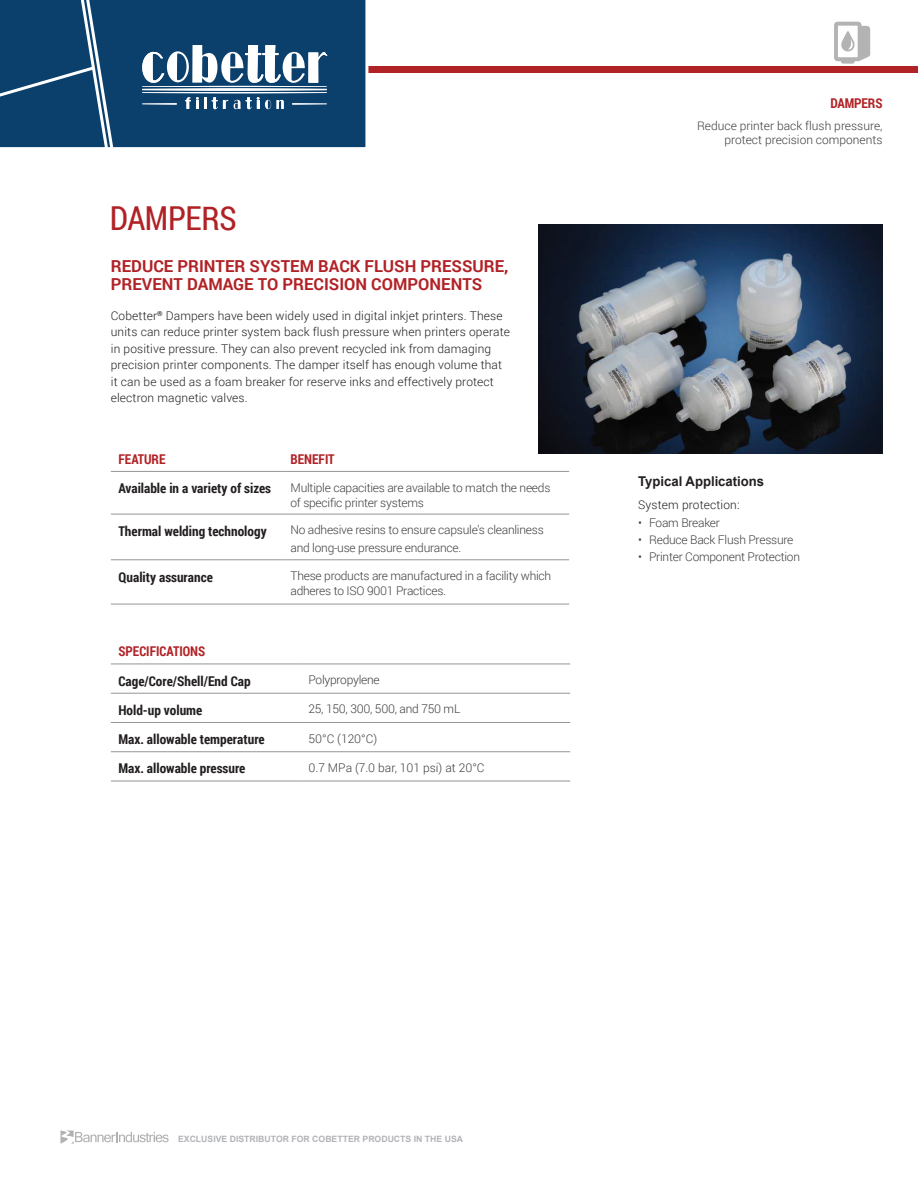
<style>
.page{position:relative;width:918px;height:1188px;background:#fff}
.page>*{position:absolute;margin:0;border:0;box-sizing:border-box;transform-origin:0 0}
.t1{font:33px "Roboto Condensed";letter-spacing:-.01em;color:#b12226}
.t2{font:700 16.5px/18px "Roboto";color:#b12226}
.t3{font:700 13.5px "Roboto Condensed";color:#231f20}
.t4{font:700 13.5px "Roboto Condensed";color:#b12226}
.t5{font:700 13.5px "Arial";color:#231f20}
.t6{font:300 12px/16.5px "Roboto";letter-spacing:.01em;color:#231f20}
.t7{font:300 12px/15px "Roboto";letter-spacing:-.02em;color:#3e3e3f}
.t8{font:300 12px/14.4px "Roboto";color:#3e3e3f;text-align:right}
.t9{font:700 8.7px "Arial";color:#b2b3b7}
</style>
<div class="page">
<div style="left:330px;top:66px;width:588px;height:7px;background:#b12226"></div>
<div style="left:119px;top:0;width:249px;height:148px;background:#0b406d"></div>
<svg style="left:0;top:0;width:119px;height:148px"></svg>
<svg style="left:142px;top:45px;width:186px;height:65px"></svg>
<svg style="left:60px;top:1131px;width:109px;height:13px"></svg>
<svg style="left:834px;top:22px;width:36px;height:42px"></svg>
<hr style="left:111px;top:471px;width:172px;height:1px;background:#939598">
<hr style="left:283px;top:471px;width:286px;height:1px;background:#939598">
<hr style="left:111px;top:514px;width:172px;height:1px;background:#939598">
<hr style="left:283px;top:514px;width:286px;height:1px;background:#939598">
<hr style="left:111px;top:559px;width:172px;height:1px;background:#939598">
<hr style="left:283px;top:559px;width:286px;height:1px;background:#939598">
<hr style="left:111px;top:604px;width:172px;height:1px;background:#939598">
<hr style="left:283px;top:604px;width:286px;height:1px;background:#939598">
<hr style="left:111px;top:664px;width:190px;height:1px;background:#939598">
<hr style="left:301px;top:664px;width:269px;height:1px;background:#939598">
<hr style="left:111px;top:693px;width:190px;height:1px;background:#939598">
<hr style="left:301px;top:693px;width:269px;height:1px;background:#939598">
<hr style="left:111px;top:722px;width:190px;height:1px;background:#939598">
<hr style="left:301px;top:722px;width:269px;height:1px;background:#939598">
<hr style="left:111px;top:751px;width:190px;height:1px;background:#939598">
<hr style="left:301px;top:751px;width:269px;height:1px;background:#939598">
<hr style="left:111px;top:781px;width:190px;height:1px;background:#939598">
<hr style="left:301px;top:781px;width:269px;height:1px;background:#939598">
<img style="left:539px;top:225px;width:344px;height:229px">
<h1 class="t1" style="left:110px;top:196px;width:128px">DAMPERS</h1>
<h2 class="t2" style="left:111px;top:256px;width:399px">REDUCE PRINTER SYSTEM BACK FLUSH PRESSURE,<br>PREVENT DAMAGE TO PRECISION COMPONENTS</h2>
<p class="t6" style="left:111px;top:307px;width:401px">Cobetter<sup>®</sup> Dampers have been widely used in digital inkjet printers. These units can reduce printer system back flush pressure when printers operate in positive pressure. They can also prevent recycled ink from damaging precision printer components. The damper itself has enough volume that it can be used as a foam breaker for reserve inks and effectively protect electron magnetic valves.</p>
<p class="t4" style="left:118px;top:450px;width:49px">FEATURE</p>
<p class="t4" style="left:291px;top:450px;width:46px">BENEFIT</p>
<p class="t3" style="left:118px;top:479px;width:154px">Available in a variety of sizes</p>
<p class="t7" style="left:291px;top:479px;width:261px">Multiple capacities are available to match the needs of specific printer systems</p>
<p class="t3" style="left:118px;top:521px;width:150px">Thermal welding technology</p>
<p class="t7" style="left:291px;top:521px;width:255px;line-height:18px">No adhesive resins to ensure capsule's cleanliness and long-use pressure endurance.</p>
<p class="t3" style="left:118px;top:567px;width:96px">Quality assurance</p>
<p class="t7" style="left:291px;top:568px;width:262px">These products are manufactured in a facility which adheres to ISO 9001 Practices.</p>
<p class="t4" style="left:118px;top:642px;width:88px">SPECIFICATIONS</p>
<p class="t3" style="left:118px;top:671px;width:134px">Cage/Core/Shell/End Cap</p>
<p class="t7" style="left:308px;top:672px;width:73px">Polypropylene</p>
<p class="t3" style="left:118px;top:701px;width:85px">Hold-up volume</p>
<p class="t7" style="left:308px;top:701px;width:153px">25, 150, 300, 500, and 750 mL</p>
<p class="t3" style="left:118px;top:730px;width:148px">Max. allowable temperature</p>
<p class="t7" style="left:308px;top:730px;width:70px">50°C (120°C)</p>
<p class="t3" style="left:118px;top:759px;width:129px">Max. allowable pressure</p>
<p class="t8" style="left:308px;top:760px;width:178px">0.7 MPa (7.0 bar, 101 psi) at 20°C</p>
<p class="t4" style="left:830px;top:93px;width:54px">DAMPERS</p>
<p class="t8" style="left:697px;top:118px;width:187px">Reduce printer back flush pressure, protect precision components</p>
<p class="t5" style="left:638px;top:472px;width:127px">Typical Applications</p>
<p class="t6" style="left:638px;top:497px;width:103px">System protection:</p>
<p class="t7" style="left:638px;top:514px;width:83px">• Foam Breaker</p>
<p class="t7" style="left:638px;top:532px;width:157px">• Reduce Back Flush Pressure</p>
<p class="t7" style="left:638px;top:549px;width:163px">• Printer Component Protection</p>
<p class="t9" style="left:178px;top:1133px;width:287px">EXCLUSIVE DISTRIBUTOR FOR COBETTER PRODUCTS IN THE USA</p>
</div>
